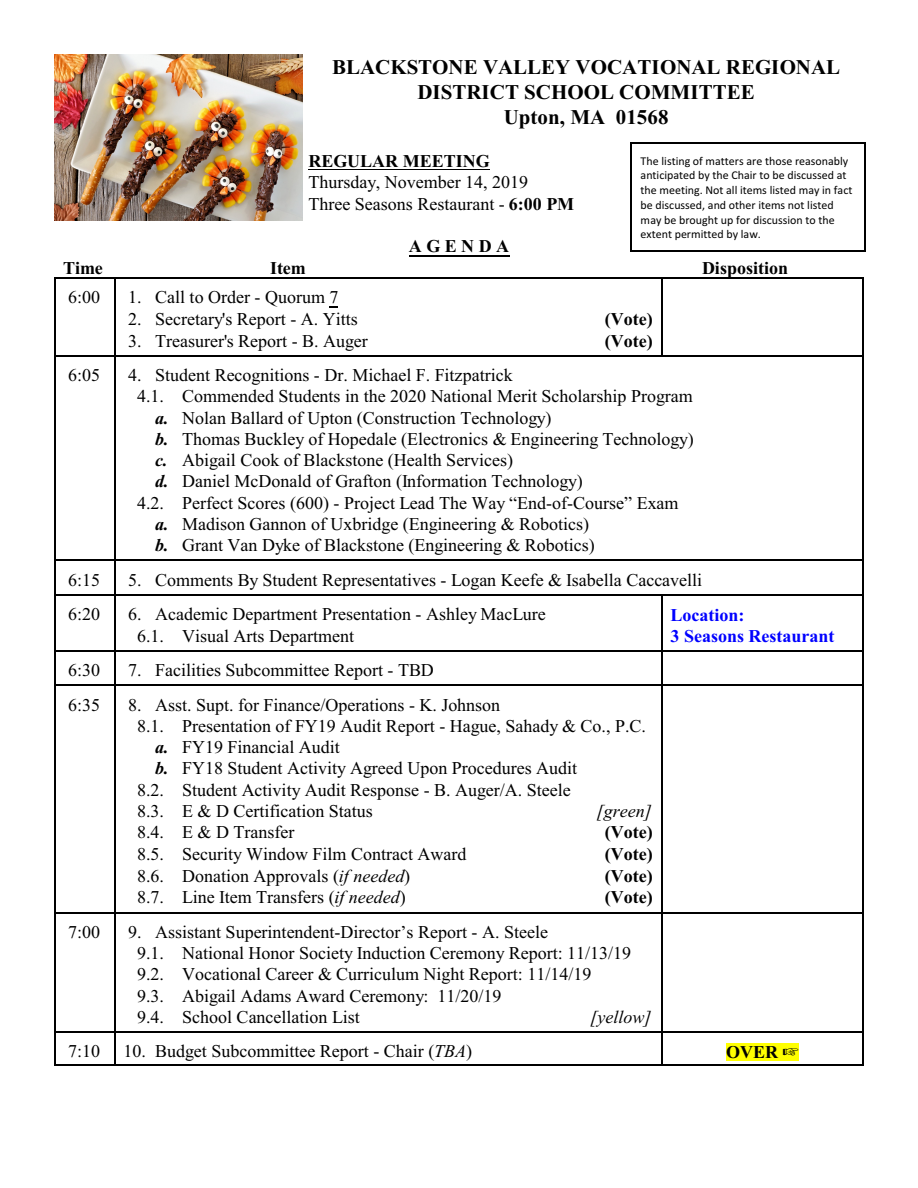
<style>
.page{position:relative;width:918px;height:1188px;background:#fff}
.page>*{position:absolute;margin:0;border:0;box-sizing:border-box;transform-origin:0 0}
.t1{font:700 21px/24.9px "Times New Roman";color:#000;text-align:center}
.t2{font:18px/21.3px "Times New Roman";color:#000}
.t3{font:700 18px "Times New Roman";color:#000}
.t4{font:700 18px/21.3px "Times New Roman";color:#00f}
.t5{font:italic 18px "Times New Roman";color:#000}
.t6{font:12px/14.7px "Calibri";color:#000}
.s1{font-weight:700}
.s2{font-weight:700;font-style:italic}
.s3{font-style:italic}
</style>
<div class="page">
<hr style="left:54px;top:278px;width:1px;height:77px;background:#000">
<hr style="left:54px;top:278px;width:61px;height:1px;background:#000">
<hr style="left:115px;top:278px;width:1px;height:77px;background:#000">
<hr style="left:115px;top:278px;width:546px;height:1px;background:#000">
<hr style="left:662px;top:278px;width:1px;height:77px;background:#000">
<hr style="left:863px;top:278px;width:1px;height:77px;background:#000">
<hr style="left:662px;top:278px;width:202px;height:1px;background:#000">
<hr style="left:54px;top:355px;width:1px;height:205px;background:#000">
<hr style="left:54px;top:355px;width:61px;height:2px;background:#000">
<hr style="left:115px;top:355px;width:1px;height:205px;background:#000">
<hr style="left:115px;top:355px;width:546px;height:2px;background:#000">
<hr style="left:863px;top:355px;width:1px;height:205px;background:#000">
<hr style="left:662px;top:355px;width:202px;height:2px;background:#000">
<hr style="left:54px;top:560px;width:1px;height:34px;background:#000">
<hr style="left:54px;top:560px;width:61px;height:1px;background:#000">
<hr style="left:115px;top:560px;width:1px;height:34px;background:#000">
<hr style="left:863px;top:560px;width:1px;height:34px;background:#000">
<hr style="left:115px;top:560px;width:749px;height:1px;background:#000">
<hr style="left:54px;top:594px;width:1px;height:56px;background:#000">
<hr style="left:54px;top:594px;width:61px;height:2px;background:#000">
<hr style="left:115px;top:594px;width:1px;height:56px;background:#000">
<hr style="left:115px;top:594px;width:546px;height:2px;background:#000">
<hr style="left:662px;top:594px;width:1px;height:56px;background:#000">
<hr style="left:863px;top:594px;width:1px;height:56px;background:#000">
<hr style="left:662px;top:594px;width:202px;height:2px;background:#000">
<hr style="left:54px;top:650px;width:1px;height:35px;background:#000">
<hr style="left:54px;top:650px;width:61px;height:1px;background:#000">
<hr style="left:115px;top:650px;width:1px;height:35px;background:#000">
<hr style="left:115px;top:650px;width:546px;height:1px;background:#000">
<hr style="left:662px;top:650px;width:1px;height:35px;background:#000">
<hr style="left:863px;top:650px;width:1px;height:35px;background:#000">
<hr style="left:662px;top:650px;width:202px;height:1px;background:#000">
<hr style="left:54px;top:685px;width:1px;height:227px;background:#000">
<hr style="left:54px;top:685px;width:61px;height:1px;background:#000">
<hr style="left:115px;top:685px;width:1px;height:227px;background:#000">
<hr style="left:115px;top:685px;width:546px;height:1px;background:#000">
<hr style="left:662px;top:685px;width:1px;height:227px;background:#000">
<hr style="left:863px;top:685px;width:1px;height:227px;background:#000">
<hr style="left:662px;top:685px;width:202px;height:1px;background:#000">
<hr style="left:54px;top:912px;width:1px;height:119px;background:#000">
<hr style="left:54px;top:912px;width:61px;height:1px;background:#000">
<hr style="left:115px;top:912px;width:1px;height:119px;background:#000">
<hr style="left:115px;top:912px;width:546px;height:1px;background:#000">
<hr style="left:662px;top:912px;width:1px;height:119px;background:#000">
<hr style="left:863px;top:912px;width:1px;height:119px;background:#000">
<hr style="left:662px;top:912px;width:202px;height:1px;background:#000">
<hr style="left:54px;top:1031px;width:1px;height:35px;background:#000">
<hr style="left:54px;top:1031px;width:61px;height:2px;background:#000">
<hr style="left:54px;top:1065px;width:61px;height:1px;background:#000">
<hr style="left:115px;top:1031px;width:1px;height:35px;background:#000">
<hr style="left:115px;top:1031px;width:546px;height:2px;background:#000">
<hr style="left:115px;top:1065px;width:546px;height:1px;background:#000">
<hr style="left:662px;top:1031px;width:1px;height:35px;background:#000">
<hr style="left:863px;top:1031px;width:1px;height:35px;background:#000">
<hr style="left:662px;top:1031px;width:202px;height:2px;background:#000">
<hr style="left:662px;top:1065px;width:202px;height:1px;background:#000">
<img style="left:54px;top:54px;width:248px;height:166px">
<hr style="left:630px;top:143px;width:1px;height:109px;background:#000">
<hr style="left:864px;top:143px;width:1px;height:109px;background:#000">
<hr style="left:630px;top:143px;width:235px;height:1px;background:#000">
<hr style="left:630px;top:251px;width:235px;height:1px;background:#000">
<hr style="left:309px;top:169px;width:181px;height:1px;background:#000">
<hr style="left:409px;top:255px;width:100px;height:1px;background:#000">
<div style="left:726px;top:1043px;width:57px;height:18px;background:#ff0"></div>
<div style="left:783px;top:1043px;width:16px;height:18px;background:#ff0"></div>
<p class="t1" style="left:332px;top:57px;width:510px">BLACKSTONE VALLEY VOCATIONAL REGIONAL<br>DISTRICT SCHOOL COMMITTEE<br>Upton, MA 01568</p>
<p class="t3" style="left:309px;top:155px;width:183px">REGULAR MEETING</p>
<p class="t2" style="left:309px;top:173px;width:267px">Thursday, November 14, 2019<br>Three Seasons Restaurant - <span class="s1">6:00 PM</span></p>
<p class="t3" style="left:409px;top:240px;width:102px">A G E N D A</p>
<p class="t6" style="left:641px;top:154px;width:213px">The listing of matters are those reasonably anticipated by the Chair to be discussed at the meeting. Not all items listed may in fact be discussed, and other items not listed may be brought up for discussion to the extent permitted by law.</p>
<p class="t3" style="left:63px;top:261px;width:41px">Time</p>
<p class="t3" style="left:270px;top:261px;width:37px">Item</p>
<p class="t3" style="left:702px;top:261px;width:88px">Disposition</p>
<p class="t2" style="left:68px;top:289px;width:34px">6:00</p>
<p class="t2" style="left:128px;top:289px;width:212px">1. Call to Order - Quorum 7</p>
<p class="t2" style="left:128px;top:310px;width:231px">2. Secretary's Report - A. Yitts</p>
<p class="t3" style="left:605px;top:313px;width:49px">(Vote)</p>
<p class="t2" style="left:128px;top:332px;width:241px">3. Treasurer's Report - B. Auger</p>
<p class="t3" style="left:605px;top:334px;width:49px">(Vote)</p>
<p class="t2" style="left:68px;top:366px;width:34px">6:05</p>
<p class="t2" style="left:128px;top:366px;width:386px">4. Student Recognitions - Dr. Michael F. Fitzpatrick</p>
<p class="t2" style="left:137px;top:388px;width:557px">4.1. Commended Students in the 2020 National Merit Scholarship Program</p>
<p class="t2" style="left:155px;top:409px;width:398px"><span class="s2">a.</span> Nolan Ballard of Upton (Construction Technology)</p>
<p class="t2" style="left:155px;top:430px;width:540px"><span class="s2">b.</span> Thomas Buckley of Hopedale (Electronics &amp; Engineering Technology)</p>
<p class="t2" style="left:155px;top:451px;width:360px"><span class="s2">c.</span> Abigail Cook of Blackstone (Health Services)</p>
<p class="t2" style="left:155px;top:472px;width:429px"><span class="s2">d.</span> Daniel McDonald of Grafton (Information Technology)</p>
<p class="t2" style="left:137px;top:494px;width:543px">4.2. Perfect Scores (600) - Project Lead The Way “End-of-Course” Exam</p>
<p class="t2" style="left:155px;top:515px;width:435px"><span class="s2">a.</span> Madison Gannon of Uxbridge (Engineering &amp; Robotics)</p>
<p class="t2" style="left:155px;top:536px;width:441px"><span class="s2">b.</span> Grant Van Dyke of Blackstone (Engineering &amp; Robotics)</p>
<p class="t2" style="left:68px;top:571px;width:34px">6:15</p>
<p class="t2" style="left:128px;top:571px;width:576px">5. Comments By Student Representatives - Logan Keefe &amp; Isabella Caccavelli</p>
<p class="t2" style="left:68px;top:605px;width:34px">6:20</p>
<p class="t2" style="left:137px;top:605px;width:410px;text-indent:-9px">6. Academic Department Presentation - Ashley MacLure<br>6.1. Visual Arts Department</p>
<p class="t4" style="left:670px;top:606px;width:165px">Location:<br>3 Seasons Restaurant</p>
<p class="t2" style="left:68px;top:661px;width:34px">6:30</p>
<p class="t2" style="left:128px;top:661px;width:307px">7. Facilities Subcommittee Report - TBD</p>
<p class="t2" style="left:68px;top:696px;width:34px">6:35</p>
<p class="t2" style="left:128px;top:696px;width:374px">8. Asst. Supt. for Finance/Operations - K. Johnson</p>
<p class="t2" style="left:137px;top:717px;width:510px">8.1. Presentation of FY19 Audit Report - Hague, Sahady &amp; Co., P.C.</p>
<p class="t2" style="left:155px;top:738px;width:186px"><span class="s2">a.</span> FY19 Financial Audit</p>
<p class="t2" style="left:155px;top:759px;width:424px"><span class="s2">b.</span> FY18 Student Activity Agreed Upon Procedures Audit</p>
<p class="t2" style="left:137px;top:781px;width:435px">8.2. Student Activity Audit Response - B. Auger/A. Steele</p>
<p class="t2" style="left:137px;top:802px;width:237px">8.3. E &amp; D Certification Status</p>
<p class="t5" style="left:597px;top:804px;width:56px">[green]</p>
<p class="t2" style="left:137px;top:823px;width:159px">8.4. E &amp; D Transfer</p>
<p class="t3" style="left:605px;top:826px;width:49px">(Vote)</p>
<p class="t2" style="left:137px;top:845px;width:331px">8.5. Security Window Film Contract Award</p>
<p class="t3" style="left:605px;top:848px;width:49px">(Vote)</p>
<p class="t2" style="left:137px;top:867px;width:275px">8.6. Donation Approvals (<span class="s3">if needed</span>)</p>
<p class="t3" style="left:605px;top:869px;width:49px">(Vote)</p>
<p class="t2" style="left:137px;top:888px;width:270px">8.7. Line Item Transfers (<span class="s3">if needed</span>)</p>
<p class="t3" style="left:605px;top:891px;width:49px">(Vote)</p>
<p class="t2" style="left:68px;top:923px;width:34px">7:00</p>
<p class="t2" style="left:137px;top:923px;width:496px;text-indent:-9px">9. Assistant Superintendent-Director’s Report - A. Steele<br>9.1. National Honor Society Induction Ceremony Report: 11/13/19<br>9.2. Vocational Career &amp; Curriculum Night Report: 11/14/19<br>9.3. Abigail Adams Award Ceremony: 11/20/19<br>9.4. School Cancellation List</p>
<p class="t5" style="left:591px;top:1010px;width:63px">[yellow]</p>
<p class="t2" style="left:68px;top:1042px;width:34px">7:10</p>
<p class="t2" style="left:124px;top:1042px;width:350px">10. Budget Subcommittee Report - Chair (<span class="s3">TBA</span>)</p>
<p class="t3" style="left:726px;top:1045px;width:54px">OVER</p>
</div>
